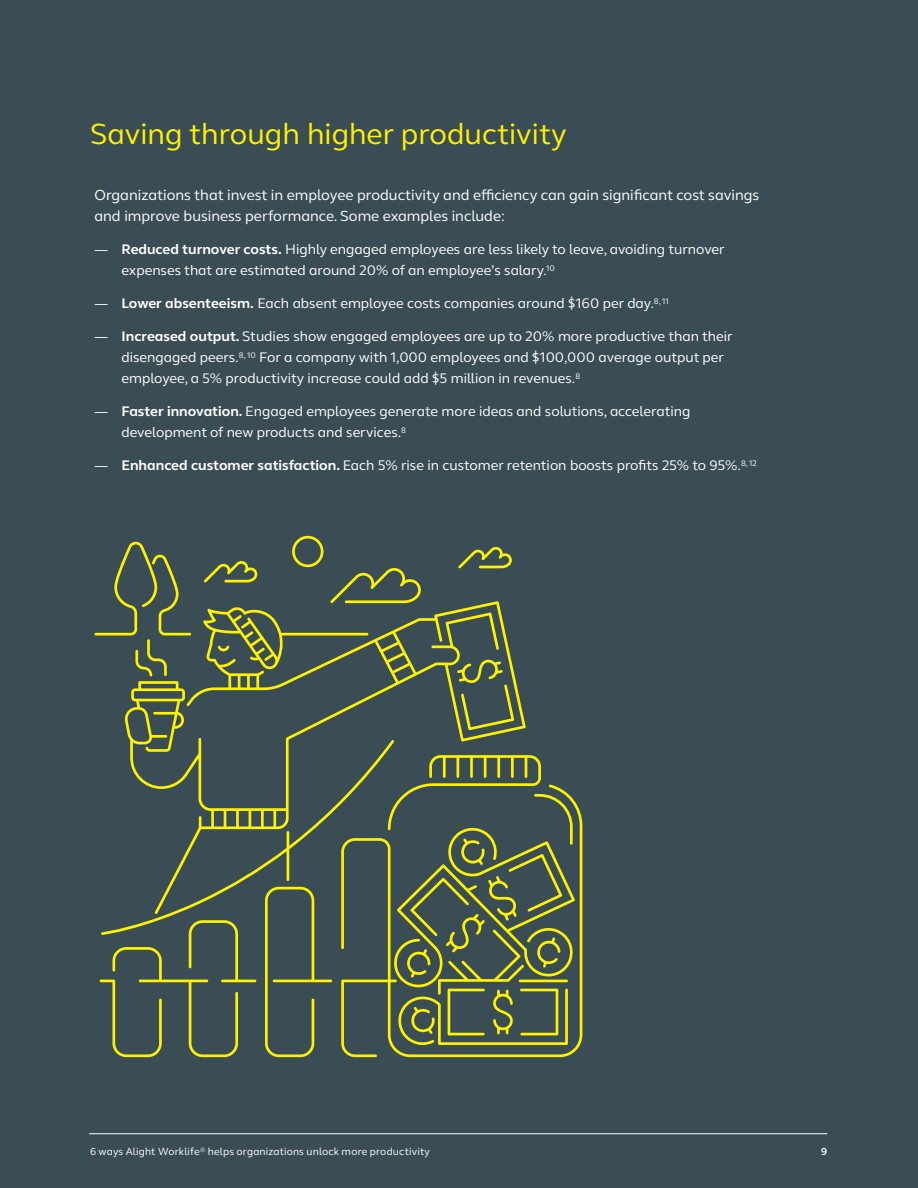
<style>
.page{position:relative;width:918px;height:1188px;background:#3b4d54}
.page>*{position:absolute;margin:0;border:0;box-sizing:border-box;transform-origin:0 0}
.t1{font:30px "FS Thrive Elliot";color:#fff200}
.t2{font:15px/21px "FS Thrive Elliot";color:#fff}
.t3{font:14.25px/21px "FS Thrive Elliot";color:#fff}
.t4{font:10.5px "FS Thrive Elliot";letter-spacing:.015em;color:#fff}
.t5{font:700 10.5px "FS Thrive Elliot";color:#fff}
.s1{font-weight:700}
</style>
<div class="page">
<hr style="left:89px;top:1133px;width:738px;height:1px;background:#fff">
<svg style="left:330px;top:568px;width:91px;height:33px;background:#576447"></svg>
<svg style="left:204px;top:561px;width:53px;height:22px"></svg>
<svg style="left:458px;top:546px;width:54px;height:22px"></svg>
<svg style="left:292px;top:536px;width:32px;height:31px"></svg>
<svg style="left:124px;top:601px;width:402px;height:154px;background:#505f4a"></svg>
<svg style="left:218px;top:646px;width:11px;height:5px"></svg>
<svg style="left:94px;top:542px;width:97px;height:134px;background:#4c5b4c"></svg>
<svg style="left:457px;top:659px;width:57px;height:71px;background:#5c6945"></svg>
<svg style="left:341px;top:784px;width:241px;height:273px;background:#596647"></svg>
<svg style="left:265px;top:935px;width:67px;height:122px;background:#4f5e4b"></svg>
<svg style="left:100px;top:920px;width:156px;height:137px;background:#505e4a"></svg>
<svg style="left:101px;top:740px;width:293px;height:195px;background:#47574e"></svg>
<svg style="left:388px;top:755px;width:188px;height:290px;background:#5a6746"></svg>
<h1 class="t1" style="left:90px;top:116px;width:478px">Saving through higher productivity</h1>
<p class="t2" style="left:94px;top:185px;width:666px">Organizations that invest in employee productivity and efficiency can gain significant cost savings and improve business performance. Some examples include:</p>
<p class="t3" style="left:122px;top:239px;width:605px;text-indent:-27px">— <span class="s1">Reduced turnover costs.</span> Highly engaged employees are less likely to leave, avoiding turnover expenses that are estimated around 20% of an employee’s salary.<sup>10</sup></p>
<p class="t3" style="left:94px;top:293px;width:576px">— <span class="s1">Lower absenteeism.</span> Each absent employee costs companies around $160 per day.<sup>8,</sup> <sup>11</sup></p>
<p class="t3" style="left:121px;top:326px;width:613px;text-indent:-27px">— <span class="s1">Increased output.</span> Studies show engaged employees are up to 20% more productive than their disengaged peers.<sup>8,</sup> <sup>10</sup> For a company with 1,000 employees and $100,000 average output per employee, a 5% productivity increase could add $5 million in revenues.<sup>8</sup></p>
<p class="t3" style="left:122px;top:401px;width:570px;text-indent:-27px">— <span class="s1">Faster innovation.</span> Engaged employees generate more ideas and solutions, accelerating development of new products and services.<sup>8</sup></p>
<p class="t3" style="left:94px;top:455px;width:664px">— <span class="s1">Enhanced customer satisfaction.</span> Each 5% rise in customer retention boosts profits 25% to 95%.<sup>8,</sup> <sup>12</sup></p>
<p class="t4" style="left:90px;top:1146px;width:342px">6 ways Alight Worklife<sup>®</sup> helps organizations unlock more productivity</p>
<p class="t5" style="left:821px;top:1145px;width:8px">9</p>
</div>
